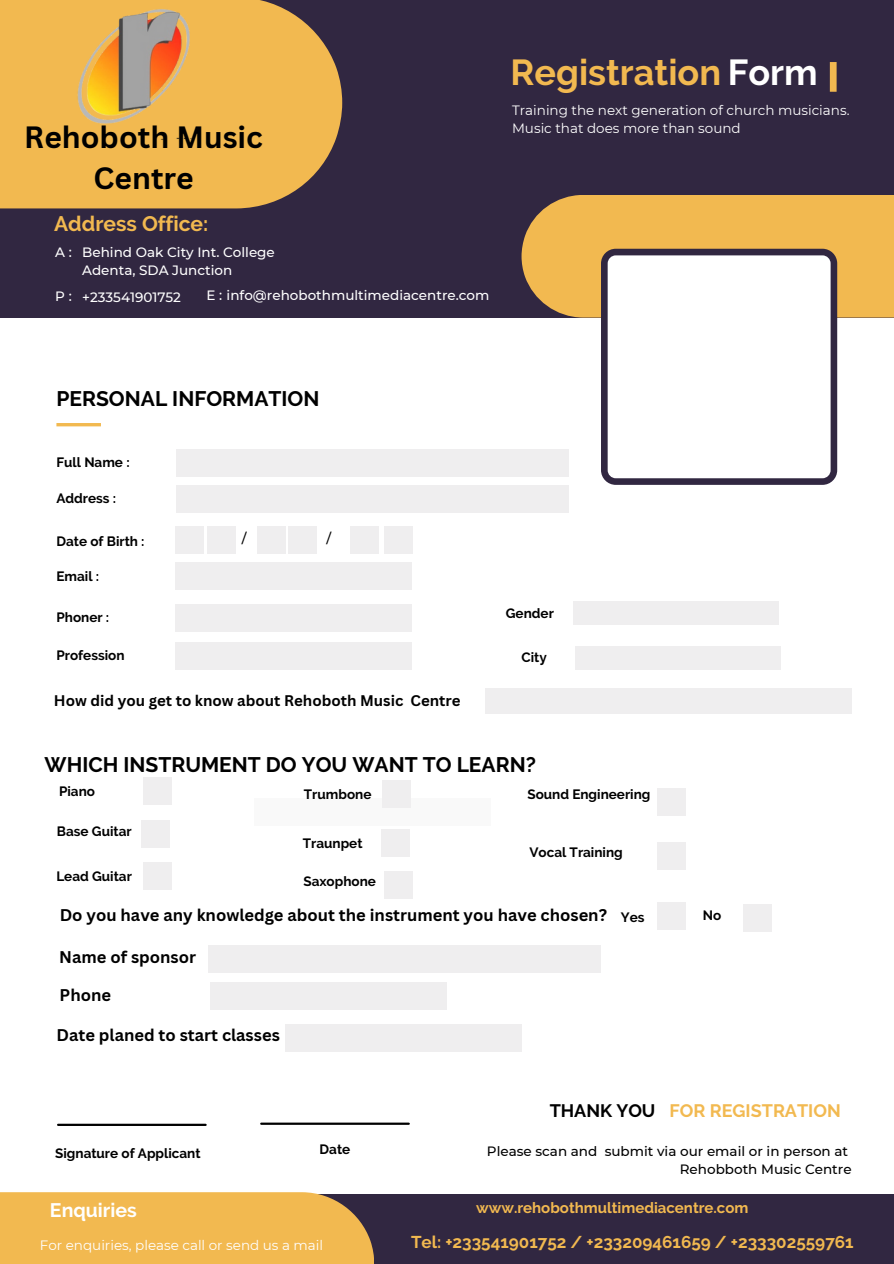
<style>
.page{position:relative;width:894px;height:1264px;background:#fff}
.page>*{position:absolute;margin:0;border:0;box-sizing:border-box;transform-origin:0 0}
.t1{font:700 36px "Raleway";color:#f2b950}
.t2{font:700 30px/41.7px "Canva Sans";color:#000;text-align:center}
.t3{font:700 21px "Raleway";color:#000}
.t4{font:700 21px "Raleway";color:#f2b950}
.t5{font:700 19.5px "Raleway";color:#fff}
.t6{font:700 18px "Raleway";color:#f2b950}
.t7{font:700 18px "Raleway";color:#000}
.t8{font:700 17.1px "Raleway";color:#f2b950}
.t9{font:700 16.5px "Canva Sans";color:#000}
.t10{font:700 15px "Canva Sans";color:#000}
.t11{font:700 15px "Raleway";color:#f2b950}
.t12{font:700 13.5px "Raleway";color:#000}
.t13{font:13.5px/18px "Montserrat";color:#fff}
.t14{font:500 13.5px "Montserrat";color:#fff}
.t15{font:500 13.5px/18px "Montserrat";color:#000;text-align:right}
.s1{color:#fff}
</style>
<div class="page">
<div style="left:0;top:0;width:893px;height:317px;background:#312741"></div>
<div style="left:521px;top:195px;width:372px;height:122px;background:#f2b950"></div>
<hr style="left:58px;top:1123px;width:147px;height:2px;background:#000">
<hr style="left:261px;top:1122px;width:147px;height:2px;background:#000">
<div style="left:829px;top:62px;width:7px;height:30px;background:#f2b950"></div>
<div style="left:0;top:1193px;width:893px;height:70px;background:#312741"></div>
<div style="left:0;top:1192px;width:374px;height:71px;background:#f2b950"></div>
<div style="left:0;top:0;width:342px;height:208px;background:#f2b950"></div>
<div style="left:176px;top:449px;width:392px;height:27px;background:#efeeef"></div>
<div style="left:176px;top:485px;width:392px;height:27px;background:#efeeef"></div>
<div style="left:176px;top:562px;width:236px;height:28px;background:#efeeef"></div>
<div style="left:176px;top:604px;width:236px;height:27px;background:#efeeef"></div>
<div style="left:176px;top:642px;width:236px;height:27px;background:#efeeef"></div>
<div style="left:575px;top:645px;width:205px;height:24px;background:#efeeef"></div>
<div style="left:254px;top:798px;width:236px;height:27px;background:#f9f9f9"></div>
<hr style="left:56px;top:423px;width:45px;height:3px;background:#f2b950">
<svg style="left:601px;top:249px;width:236px;height:236px"></svg>
<div style="left:176px;top:526px;width:28px;height:27px;background:#efeeef"></div>
<div style="left:207px;top:526px;width:28px;height:27px;background:#efeeef"></div>
<div style="left:257px;top:526px;width:28px;height:27px;background:#efeeef"></div>
<div style="left:289px;top:526px;width:28px;height:27px;background:#efeeef"></div>
<div style="left:384px;top:526px;width:28px;height:27px;background:#efeeef"></div>
<div style="left:350px;top:526px;width:28px;height:27px;background:#efeeef"></div>
<img style="left:35px;top:9px;width:160px;height:131px">
<div style="left:144px;top:777px;width:28px;height:27px;background:#efeeef"></div>
<div style="left:383px;top:780px;width:28px;height:27px;background:#efeeef"></div>
<div style="left:657px;top:788px;width:28px;height:27px;background:#efeeef"></div>
<div style="left:657px;top:902px;width:28px;height:27px;background:#efeeef"></div>
<div style="left:381px;top:829px;width:28px;height:27px;background:#efeeef"></div>
<div style="left:141px;top:820px;width:28px;height:27px;background:#efeeef"></div>
<div style="left:144px;top:862px;width:28px;height:27px;background:#efeeef"></div>
<div style="left:384px;top:871px;width:28px;height:27px;background:#efeeef"></div>
<div style="left:572px;top:601px;width:206px;height:24px;background:#efeeef"></div>
<div style="left:208px;top:945px;width:392px;height:28px;background:#efeeef"></div>
<div style="left:210px;top:982px;width:236px;height:27px;background:#efeeef"></div>
<div style="left:285px;top:1024px;width:236px;height:27px;background:#efeeef"></div>
<div style="left:485px;top:688px;width:366px;height:25px;background:#efeeef"></div>
<div style="left:657px;top:842px;width:28px;height:28px;background:#efeeef"></div>
<div style="left:742px;top:904px;width:28px;height:27px;background:#efeeef"></div>
<p class="t2" style="left:24px;top:115px;width:240px">Rehoboth Music<br>Centre</p>
<p class="t4" style="left:54px;top:211px;width:156px">Address Office:</p>
<p class="t14" style="left:82px;top:243px;width:194px">Behind Oak City Int. College</p>
<p class="t14" style="left:82px;top:261px;width:152px">Adenta, SDA Junction</p>
<p class="t14" style="left:82px;top:288px;width:100px">+233541901752</p>
<p class="t14" style="left:206px;top:287px;width:284px">E : info@rehobothmultimediacentre.com</p>
<p class="t14" style="left:55px;top:243px;width:18px">A :</p>
<p class="t14" style="left:55px;top:288px;width:18px">P :</p>
<p class="t1" style="left:510px;top:52px;width:308px">Registration <span class="s1">Form</span></p>
<p class="t13" style="left:512px;top:101px;width:339px">Training the next generation of church musicians.<br>Music that does more than sound</p>
<p class="t3" style="left:56px;top:386px;width:264px">PERSONAL INFORMATION</p>
<p class="t12" style="left:56px;top:454px;width:75px">Full Name :</p>
<p class="t12" style="left:56px;top:490px;width:61px">Address :</p>
<p class="t12" style="left:56px;top:533px;width:90px">Date of Birth :</p>
<p class="t12" style="left:56px;top:568px;width:44px">Email :</p>
<p class="t12" style="left:56px;top:609px;width:54px">Phoner :</p>
<p class="t12" style="left:56px;top:647px;width:70px">Profession</p>
<p class="t12" style="left:521px;top:649px;width:27px">City</p>
<p class="t15" style="left:241px;top:528px;width:6px">/</p>
<p class="t15" style="left:326px;top:528px;width:6px">/</p>
<p class="t12" style="left:505px;top:605px;width:50px">Gender</p>
<p class="t10" style="left:54px;top:690px;width:408px">How did you get to know about Rehoboth Music Centre</p>
<p class="t3" style="left:45px;top:752px;width:492px">WHICH INSTRUMENT DO YOU WANT TO LEARN?</p>
<p class="t12" style="left:59px;top:783px;width:37px">Piano</p>
<p class="t12" style="left:57px;top:823px;width:76px">Base Guitar</p>
<p class="t12" style="left:56px;top:867px;width:77px">Lead Guitar</p>
<p class="t12" style="left:304px;top:786px;width:69px">Trumbone</p>
<p class="t12" style="left:527px;top:786px;width:124px">Sound Engineering</p>
<p class="t12" style="left:303px;top:835px;width:61px">Traunpet</p>
<p class="t12" style="left:529px;top:844px;width:95px">Vocal Training</p>
<p class="t12" style="left:303px;top:873px;width:74px">Saxophone</p>
<p class="t9" style="left:60px;top:903px;width:548px">Do you have any knowledge about the instrument you have chosen?</p>
<p class="t9" style="left:59px;top:945px;width:138px">Name of sponsor</p>
<p class="t9" style="left:60px;top:983px;width:53px">Phone</p>
<p class="t9" style="left:56px;top:1023px;width:225px">Date planed to start classes</p>
<p class="t12" style="left:620px;top:909px;width:25px">Yes</p>
<p class="t12" style="left:702px;top:907px;width:20px">No</p>
<p class="t7" style="left:549px;top:1100px;width:107px">THANK YOU</p>
<p class="t6" style="left:669px;top:1100px;width:173px">FOR REGISTRATION</p>
<p class="t12" style="left:55px;top:1145px;width:147px">Signature of Applicant</p>
<p class="t5" style="left:50px;top:1198px;width:88px">Enquiries</p>
<p class="t12" style="left:319px;top:1140px;width:32px">Date</p>
<p class="t15" style="left:487px;top:1141px;width:366px">Please scan and submit via our email or in person at<br>Rehobboth Music Centre</p>
<p class="t11" style="left:476px;top:1198px;width:273px">www.rehobothmultimediacentre.com</p>
<p class="t13" style="left:40px;top:1235px;width:285px">For enquiries, please call or send us a mail</p>
<p class="t8" style="left:411px;top:1231px;width:444px">Tel: +233541901752 / +233209461659 / +233302559761</p>
</div>
